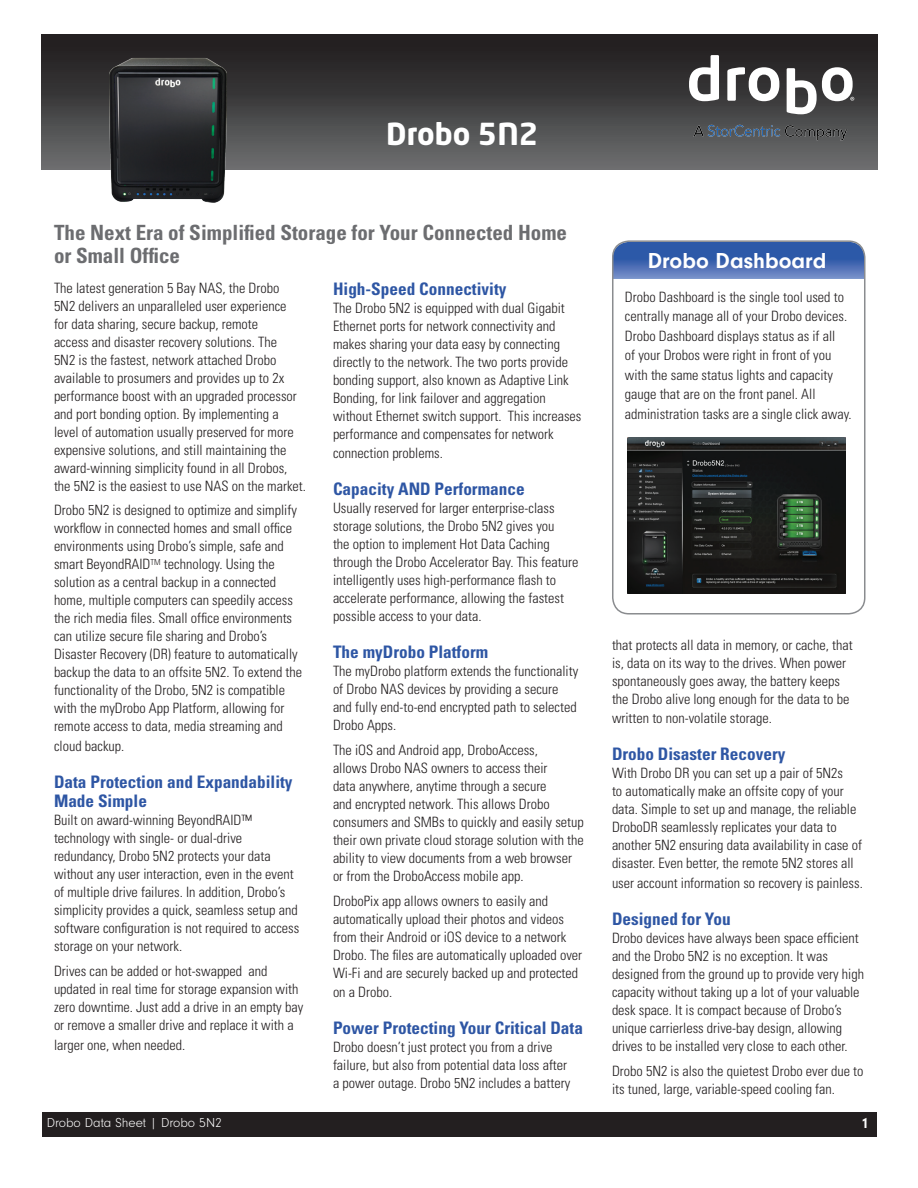
<style>
.page{position:relative;width:918px;height:1188px;background:#fff}
.page>*{position:absolute;margin:0;border:0;box-sizing:border-box;transform-origin:0 0}
.t1{font:700 30px "Neo Tech";color:#fff}
.t2{font:700 22.5px "Neuzeit Gro";color:#fff}
.t3{font:700 condensed 21px/22.5px "Univers LT Std";color:#6c6d70}
.t4{font:700 condensed 17.25px/19.5px "Univers LT Std";color:#2e56a4}
.t5{font:700 15px "Neuzeit Gro";color:#fff}
.t6{font:300 condensed 14.25px/18px "Univers LT Std";color:#231f20}
.t7{font:300 13.5px "Neuzeit Gro";color:#fff}
</style>
<div class="page">
<div style="left:41px;top:35px;width:837px;height:135px;background:linear-gradient(to bottom,#1a1617,#6a6c6d)"></div>
<svg style="left:689px;top:55px;width:30px;height:46px"></svg>
<svg style="left:727px;top:67px;width:52px;height:34px"></svg>
<svg style="left:787px;top:67px;width:67px;height:47px"></svg>
<div style="left:42px;top:1112px;width:835px;height:25px;background:#231f20"></div>
<svg style="left:614px;top:242px;width:251px;height:37px;background:#446ab2"></svg>
<div style="left:612px;top:240px;width:253px;height:375px;border:2px solid #8a8c8f;border-radius:16px"></div>
<img style="left:627px;top:437px;width:218px;height:157px">
<img style="left:109px;top:53px;width:118px;height:150px">
<img style="left:688px;top:122px;width:164px;height:21px">
<h1 class="t1" style="left:386px;top:114px;width:153px">Drobo 5N2</h1>
<h3 class="t3" style="left:54px;top:221px;width:515px">The Next Era of Simplified Storage for Your Connected Home or Small Office</h3>
<p class="t6" style="left:54px;top:279px;width:253px">The latest generation 5 Bay NAS, the Drobo<br>5N2 delivers an unparalleled user experience<br>for data sharing, secure backup, remote<br>access and disaster recovery solutions. The<br>5N2 is the fastest, network attached Drobo available to prosumers and provides up to 2x performance boost with an upgraded processor and port bonding option. By implementing a level of automation usually preserved for more expensive solutions, and still maintaining the award-winning simplicity found in all Drobos, the 5N2 is the easiest to use NAS on the market.</p>
<p class="t6" style="left:54px;top:501px;width:250px">Drobo 5N2 is designed to optimize and simplify workflow in connected homes and small office environments using Drobo’s simple, safe and smart BeyondRAID<sup>TM</sup> technology. Using the solution as a central backup in a connected home, multiple computers can speedily access the rich media files. Small office environments can utilize secure file sharing and Drobo’s Disaster Recovery (DR) feature to automatically backup the data to an offsite 5N2. To extend the functionality of the Drobo, 5N2 is compatible with the myDrobo App Platform, allowing for remote access to data, media streaming and</p>
<p class="t6" style="left:54px;top:737px;width:72px">cloud backup.</p>
<p class="t4" style="left:54px;top:772px;width:240px">Data Protection and Expandability<br>Made Simple</p>
<p class="t6" style="left:54px;top:811px;width:247px">Built on award-winning BeyondRAID™ technology with single- or dual-drive redundancy, Drobo 5N2 protects your data without any user interaction, even in the event of multiple drive failures. In addition, Drobo’s simplicity provides a quick, seamless setup and software configuration is not required to access storage on your network.</p>
<p class="t6" style="left:54px;top:962px;width:251px">Drives can be added or hot-swapped and updated in real time for storage expansion with zero downtime. Just add a drive in an empty bay or remove a smaller drive and replace it with a</p>
<p class="t6" style="left:54px;top:1036px;width:133px">larger one, when needed.</p>
<p class="t4" style="left:333px;top:279px;width:175px">High-Speed Connectivity</p>
<p class="t6" style="left:333px;top:299px;width:250px">The Drobo 5N2 is equipped with dual Gigabit Ethernet ports for network connectivity and makes sharing your data easy by connecting directly to the network. The two ports provide bonding support, also known as Adaptive Link Bonding, for link failover and aggregation without Ethernet switch support. This increases performance and compensates for network</p>
<p class="t6" style="left:333px;top:444px;width:111px">connection problems.</p>
<p class="t4" style="left:333px;top:479px;width:193px">Capacity AND Performance</p>
<p class="t6" style="left:333px;top:499px;width:247px">Usually reserved for larger enterprise-class storage solutions, the Drobo 5N2 gives you<br>the option to implement Hot Data Caching through the Drobo Accelerator Bay. This feature intelligently uses high-performance flash to accelerate performance, allowing the fastest possible access to your data.</p>
<p class="t4" style="left:333px;top:642px;width:157px">The myDrobo Platform</p>
<p class="t6" style="left:333px;top:662px;width:247px">The myDrobo platform extends the functionality of Drobo NAS devices by providing a secure and fully end-to-end encrypted path to selected Drobo Apps.</p>
<p class="t6" style="left:333px;top:741px;width:252px">The iOS and Android app, DroboAccess,<br>allows Drobo NAS owners to access their<br>data anywhere, anytime through a secure<br>and encrypted network. This allows Drobo consumers and SMBs to quickly and easily setup their own private cloud storage solution with the ability to view documents from a web browser or from the DroboAccess mobile app.</p>
<p class="t6" style="left:333px;top:892px;width:251px">DroboPix app allows owners to easily and automatically upload their photos and videos from their Android or iOS device to a network Drobo. The files are automatically uploaded over Wi-Fi and are securely backed up and protected</p>
<p class="t6" style="left:333px;top:983px;width:61px">on a Drobo.</p>
<p class="t4" style="left:333px;top:1018px;width:251px">Power Protecting Your Critical Data</p>
<p class="t6" style="left:333px;top:1038px;width:239px">Drobo doesn’t just protect you from a drive failure, but also from potential data loss after a power outage. Drobo 5N2 includes a battery</p>
<h2 class="t2" style="left:648px;top:248px;width:180px">Drobo Dashboard</h2>
<p class="t6" style="left:625px;top:287px;width:228px;line-height:19.5px">Drobo Dashboard is the single tool used to centrally manage all of your Drobo devices.<br>Drobo Dashboard displays status as if all<br>of your Drobos were right in front of you with the same status lights and capacity gauge that are on the front panel. All administration tasks are a single click away.</p>
<p class="t6" style="left:612px;top:636px;width:242px">that protects all data in memory, or cache, that is, data on its way to the drives. When power spontaneously goes away, the battery keeps the Drobo alive long enough for the data to be</p>
<p class="t6" style="left:612px;top:709px;width:161px">written to non-volatile storage.</p>
<p class="t4" style="left:612px;top:744px;width:175px">Drobo Disaster Recovery</p>
<p class="t6" style="left:612px;top:764px;width:252px">With Drobo DR you can set up a pair of 5N2s<br>to automatically make an offsite copy of your data. Simple to set up and manage, the reliable DroboDR seamlessly replicates your data to another 5N2 ensuring data availability in case of disaster. Even better, the remote 5N2 stores all</p>
<p class="t6" style="left:612px;top:874px;width:252px">user account information so recovery is painless.</p>
<p class="t4" style="left:612px;top:909px;width:120px">Designed for You</p>
<p class="t6" style="left:612px;top:929px;width:254px">Drobo devices have always been space efficient and the Drobo 5N2 is no exception. It was designed from the ground up to provide very high capacity without taking up a lot of your valuable desk space. It is compact because of Drobo’s unique carrierless drive-bay design, allowing drives to be installed very close to each other.</p>
<p class="t6" style="left:612px;top:1062px;width:253px">Drobo 5N2 is also the quietest Drobo ever due to its tuned, large, variable-speed cooling fan.</p>
<p class="t7" style="left:47px;top:1116px;width:177px">Drobo Data Sheet | Drobo 5N2</p>
<p class="t5" style="left:861px;top:1115px;width:9px">1</p>
</div>
